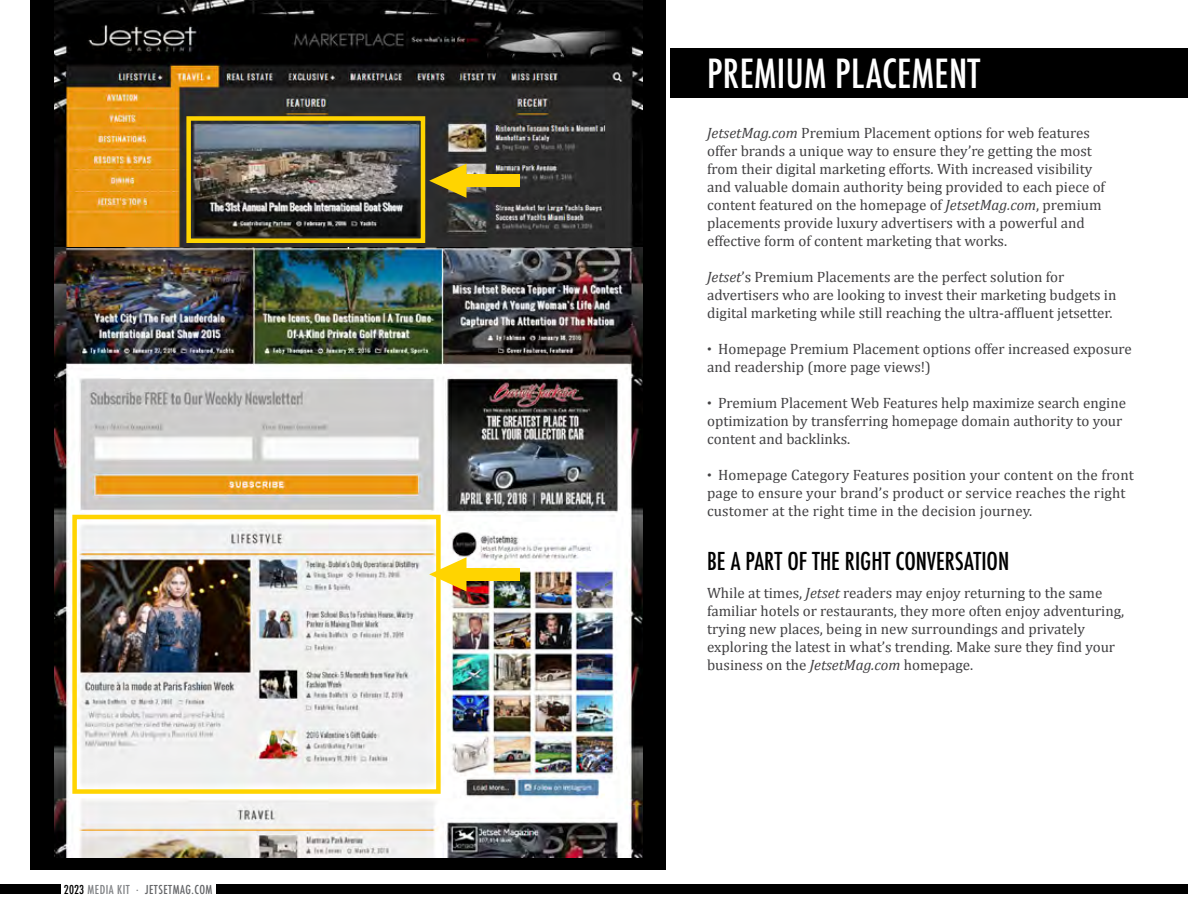
<style>
.page{position:relative;width:1188px;height:918px;background:#fff}
.page>*{position:absolute;margin:0;border:0;box-sizing:border-box;transform-origin:0 0}
.t1{font:500 condensed 39px "Futura";letter-spacing:.01em;color:#fff}
.t2{font:500 condensed 24px "Futura";color:#000}
.t3{font:15px/18px "Cambria";color:#414042}
.t4{font:500 condensed 12px "Futura";letter-spacing:.04em;color:#656669}
.s1{color:#000}
.s2{color:#808285}
.s3{font-style:italic}
.s4{font-size:10.5px}
</style>
<div class="page">
<div style="left:217px;top:885px;width:971px;height:9px;background:#000"></div>
<div style="left:0;top:885px;width:61px;height:9px;background:#000"></div>
<div style="left:30px;top:0;width:636px;height:869px;background:#000"></div>
<div style="left:671px;top:48px;width:517px;height:49px;background:#000"></div>
<img style="left:54px;top:0;width:589px;height:858px">
<div style="left:186px;top:116px;width:239px;height:127px;border:4px solid #ffd400"></div>
<svg style="left:429px;top:164px;width:38px;height:34px"></svg>
<div style="left:459px;top:174px;width:60px;height:13px;background:#ffd400"></div>
<div style="left:72px;top:515px;width:369px;height:279px;border:4px solid #ffd400"></div>
<svg style="left:429px;top:557px;width:38px;height:34px"></svg>
<div style="left:459px;top:568px;width:60px;height:13px;background:#ffd400"></div>
<p class="t4" style="left:64px;top:882px;width:150px"><span class="s1">2023</span> <span class="s2">MEDIA KIT </span><sup>.</sup> JETSETMAG.COM</p>
<h1 class="t1" style="left:707px;top:49px;width:275px">PREMIUM PLACEMENT</h1>
<p class="t3" style="left:707px;top:124px;width:400px"><span class="s3">JetsetMag.com</span> Premium Placement options for web features offer brands a unique way to ensure they’re getting the most from their digital marketing efforts. With increased visibility and valuable domain authority being provided to each piece of content featured on the homepage of <span class="s3">JetsetMag.com</span>, premium placements provide luxury advertisers with a powerful and effective form of content marketing that works.</p>
<p class="t3" style="left:707px;top:268px;width:411px"><span class="s3">Jetset</span>’s Premium Placements are the perfect solution for advertisers who are looking to invest their marketing budgets in digital marketing while still reaching the ultra-affluent jetsetter.</p>
<p class="t3" style="left:707px;top:340px;width:426px"><span class="s4">•</span> Homepage Premium Placement options offer increased exposure and readership (more page views!)</p>
<p class="t3" style="left:707px;top:394px;width:421px"><span class="s4">•</span> Premium Placement Web Features help maximize search engine optimization by transferring homepage domain authority to your content and backlinks.</p>
<p class="t3" style="left:707px;top:466px;width:428px"><span class="s4">•</span> Homepage Category Features position your content on the front page to ensure your brand’s product or service reaches the right customer at the right time in the decision journey.</p>
<h2 class="t2" style="left:707px;top:546px;width:304px">BE A PART OF THE RIGHT CONVERSATION</h2>
<p class="t3" style="left:707px;top:584px;width:419px">While at times, <span class="s3">Jetset</span> readers may enjoy returning to the same familiar hotels or restaurants, they more often enjoy adventuring, trying new places, being in new surroundings and privately exploring the latest in what’s trending. Make sure they find your business on the <span class="s3">JetsetMag.com</span> homepage.</p>
</div>
